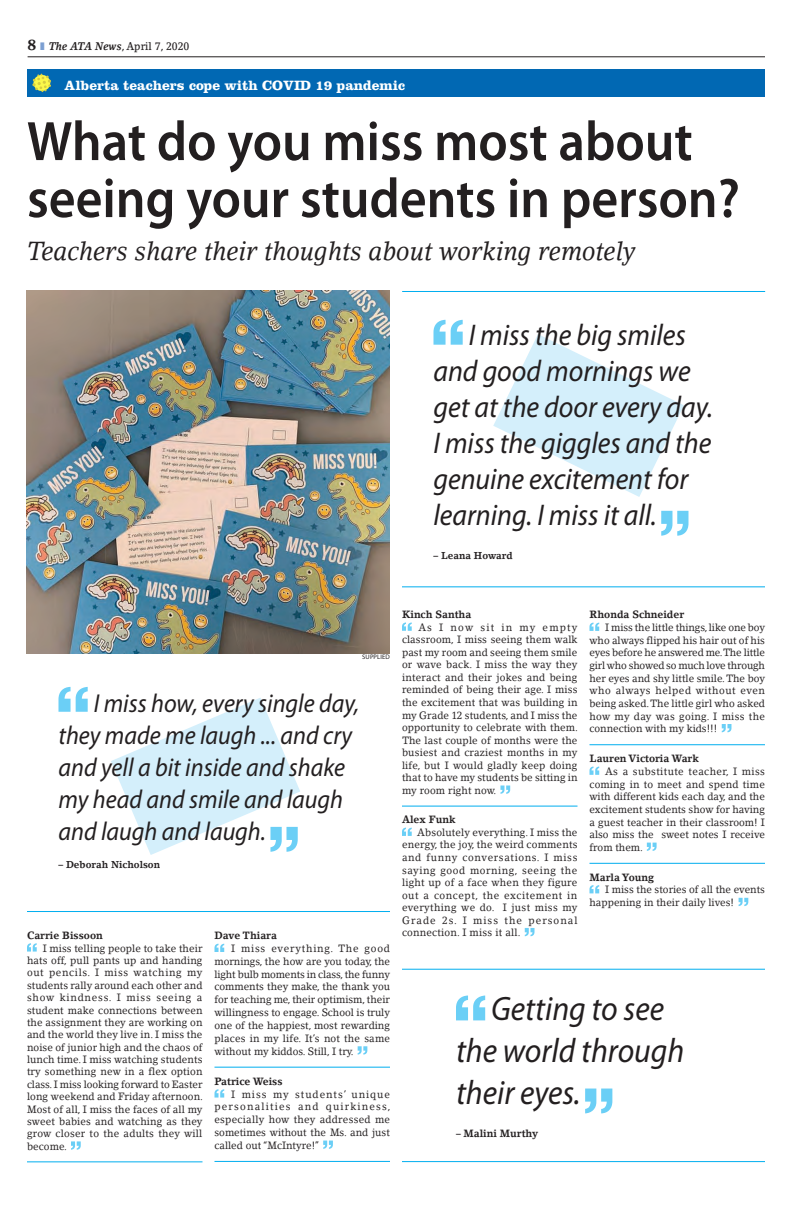
<style>
.page{position:relative;width:792px;height:1224px;background:#fff}
.page>*{position:absolute;margin:0;border:0;box-sizing:border-box;transform-origin:0 0}
.Head_42_pt_Semibold{font:600 56px/57px "Myriad Pro";color:#231f20;scale:.93 1}
.callout{font:italic 34px/42px "Myriad Pro";color:#231f20;scale:.93 1}
.callout-2{font:italic 30px/36px "Myriad Pro";color:#231f20;scale:.93 1}
.callout-3{font:italic 26px/32px "Myriad Pro";color:#231f20;scale:.93 1}
.Deck_32_Italics{font:italic 26px "Lino Letter Std";color:#231f20;scale:.93 1}
.t1{font:700 14px "Clarendon LT Std";color:#fff}
.t2{font:500 11px "Lino Letter Std";color:#231f20;scale:.9 1}
.body_no_indent{font:10.5px/12.5px "Lino Letter Std";color:#231f20;text-align:justify;scale:.95 1}
.body_no_indent-2{font:700 10.5px "Lino Letter Std";color:#231f20;scale:.95 1}
.body_no_indent-3{font:700 10px "Lino Letter Std";color:#231f20;scale:.95 1}
.photo_credit{font:6.6px "Myriad Pro";letter-spacing:.02em;color:#231f20}
.s1{font-weight:700;font-size:15px}
.s2{color:#7c9fd2}
.s3{font-weight:700;font-style:italic}
.s4{font-size:10px}
</style>
<div class="page">
<hr style="left:28px;top:57px;width:737px;height:1px;background:#231f20">
<svg style="left:27px;top:943px;width:10px;height:9px"></svg>
<svg style="left:71px;top:1141px;width:10px;height:9px"></svg>
<hr style="left:27px;top:1162px;width:175px;height:1px;background:#00aeef">
<svg style="left:214px;top:944px;width:10px;height:8px"></svg>
<svg style="left:358px;top:1046px;width:9px;height:9px"></svg>
<hr style="left:214px;top:1067px;width:176px;height:1px;background:#00aeef">
<svg style="left:214px;top:1089px;width:10px;height:9px"></svg>
<svg style="left:323px;top:1141px;width:10px;height:8px"></svg>
<hr style="left:214px;top:1161px;width:176px;height:1px;background:#00aeef">
<svg style="left:402px;top:622px;width:10px;height:9px"></svg>
<svg style="left:500px;top:786px;width:10px;height:8px"></svg>
<hr style="left:402px;top:806px;width:176px;height:1px;background:#00aeef">
<svg style="left:402px;top:828px;width:10px;height:8px"></svg>
<svg style="left:525px;top:928px;width:10px;height:8px"></svg>
<svg style="left:590px;top:623px;width:9px;height:8px"></svg>
<svg style="left:722px;top:724px;width:9px;height:8px"></svg>
<hr style="left:590px;top:744px;width:175px;height:1px;background:#00aeef">
<svg style="left:590px;top:767px;width:9px;height:8px"></svg>
<svg style="left:647px;top:843px;width:10px;height:8px"></svg>
<hr style="left:590px;top:863px;width:175px;height:1px;background:#00aeef">
<svg style="left:590px;top:885px;width:9px;height:8px"></svg>
<svg style="left:739px;top:898px;width:9px;height:8px"></svg>
<svg style="left:493px;top:334px;width:191px;height:163px"></svg>
<div style="left:27px;top:69px;width:738px;height:28px;background:#0168b3"></div>
<svg style="left:32px;top:74px;width:19px;height:18px"></svg>
<img style="left:27px;top:291px;width:363px;height:362px">
<hr style="left:27px;top:911px;width:363px;height:1px;background:#00aeef">
<hr style="left:402px;top:291px;width:363px;height:1px;background:#00aeef">
<svg style="left:58px;top:687px;width:30px;height:25px"></svg>
<svg style="left:111px;top:698px;width:189px;height:157px"></svg>
<hr style="left:402px;top:587px;width:363px;height:1px;background:#00aeef">
<svg style="left:456px;top:996px;width:29px;height:24px"></svg>
<svg style="left:585px;top:1089px;width:27px;height:24px"></svg>
<hr style="left:402px;top:1161px;width:363px;height:1px;background:#00aeef">
<hr style="left:402px;top:969px;width:363px;height:1px;background:#00aeef">
<svg style="left:434px;top:320px;width:29px;height:25px"></svg>
<svg style="left:661px;top:511px;width:27px;height:25px"></svg>
<p class="t2" style="left:28px;top:39px;width:181px"><span class="s1">8</span> <span class="s2">❚</span> <span class="s3">The ATA News</span>, April 7, 2020</p>
<p class="t1" style="left:65px;top:76px;width:342px">Alberta teachers cope with COVID 19 pandemic</p>
<p class="Head_42_pt_Semibold" style="left:27px;top:111px;width:768px">What do you miss most about seeing your students in person?</p>
<p class="Deck_32_Italics" style="left:27px;top:235px;width:656px">Teachers share their thoughts about working remotely</p>
<p class="callout-2" style="left:434px;top:316px;width:302px;text-indent:35px">I miss the big smiles and good mornings we get at the door every day.<br>I miss the giggles and the genuine excitement for learning. I miss it all.</p>
<p class="body_no_indent-3" style="left:434px;top:549px;width:85px">– Leana Howard</p>
<p class="photo_credit" style="left:362px;top:652px;width:29px">SUPPLIED</p>
<p class="callout-3" style="left:58px;top:687px;width:325px;text-indent:35px">I miss how, every single day, they made me laugh ... and cry and yell a bit inside and shake my head and smile and laugh and laugh and laugh.</p>
<p class="body_no_indent-3" style="left:58px;top:858px;width:108px">– Deborah Nicholson</p>
<p class="body_no_indent-2" style="left:27px;top:929px;width:81px">Carrie Bissoon</p>
<p class="body_no_indent" style="left:27px;top:942px;width:187px;text-indent:16px">I miss telling people to take their hats off, pull pants up and handing out pencils. I miss watching my students rally around each other and show kindness. I miss seeing a student make connections between the assignment they are working on and the world they live in. I miss the noise of junior high and the chaos of lunch time. I miss watching students try something new in a flex option class. I miss looking forward to Easter long weekend and Friday afternoon.<br>Most of all, I miss the faces of all my sweet babies and watching as they grow closer to the adults they will become.</p>
<p class="body_no_indent-2" style="left:214px;top:929px;width:67px">Dave Thiara</p>
<p class="body_no_indent" style="left:214px;top:942px;width:186px;line-height:12.8px;text-indent:17px">I miss everything. The good mornings, the how are you today, the light bulb moments in class, the funny comments they make, the thank you for teaching me, their optimism, their willingness to engage. School is truly one of the happiest, most rewarding places in my life. It’s not the same without my kiddos. Still, I try.</p>
<p class="body_no_indent-2" style="left:214px;top:1075px;width:73px">Patrice Weiss</p>
<p class="body_no_indent" style="left:214px;top:1087px;width:187px;line-height:12.8px;text-indent:17px">I miss my students’ unique personalities and quirkiness, especially how they addressed me sometimes without the Ms. and just called out “McIntyre!”</p>
<p class="body_no_indent-2" style="left:402px;top:608px;width:75px">Kinch Santha</p>
<p class="body_no_indent" style="left:402px;top:621px;width:187px;text-indent:16px">As I now sit in my empty classroom, I miss seeing them walk past my room and seeing them smile or wave back. I miss the way they interact and their jokes and being reminded of being their age. I miss the excitement that was building in my Grade 12 students, and I miss the opportunity to celebrate with them.<br>The last couple of months were the busiest and craziest months in my life, but I would gladly keep doing that to have my students be sitting in my room right now.</p>
<p class="body_no_indent-2" style="left:402px;top:813px;width:58px">Alex Funk</p>
<p class="body_no_indent" style="left:402px;top:826px;width:186px;text-indent:15px">Absolutely everything. I miss the energy, the joy, the weird comments and funny conversations. I miss saying good morning, seeing the light up of a face when they figure out a concept, the excitement in everything we do. I just miss my Grade 2s. I miss the personal connection. I miss it all.</p>
<p class="body_no_indent-2" style="left:590px;top:608px;width:101px">Rhonda Schneider</p>
<p class="body_no_indent" style="left:590px;top:621px;width:186px;text-indent:16px">I miss the little things, like one boy who always flipped his hair out of his eyes before he answered me. The little girl who showed so much love through her eyes and shy little smile. The boy who always helped without even being asked. The little girl who asked how my day was going. I miss the connection with my kids!!!</p>
<p class="body_no_indent-2" style="left:590px;top:752px;width:117px">Lauren Victoria Wark</p>
<p class="body_no_indent" style="left:590px;top:765px;width:186px;text-indent:16px">As a substitute teacher, I miss coming in to meet and spend time with different kids each day, and the excitement students show for having a guest teacher in their classroom! I also miss the sweet notes I receive from them.</p>
<p class="body_no_indent-2" style="left:590px;top:871px;width:69px">Marla Young</p>
<p class="body_no_indent" style="left:590px;top:883px;width:186px;text-indent:16px">I miss the stories of all the events happening in their daily lives!</p>
<p class="callout" style="left:456px;top:987px;width:247px;text-indent:35px">Getting to see the world through their eyes.</p>
<p class="body_no_indent-2" style="left:456px;top:1127px;width:88px"><span class="s4">–</span> Malini Murthy</p>
</div>
